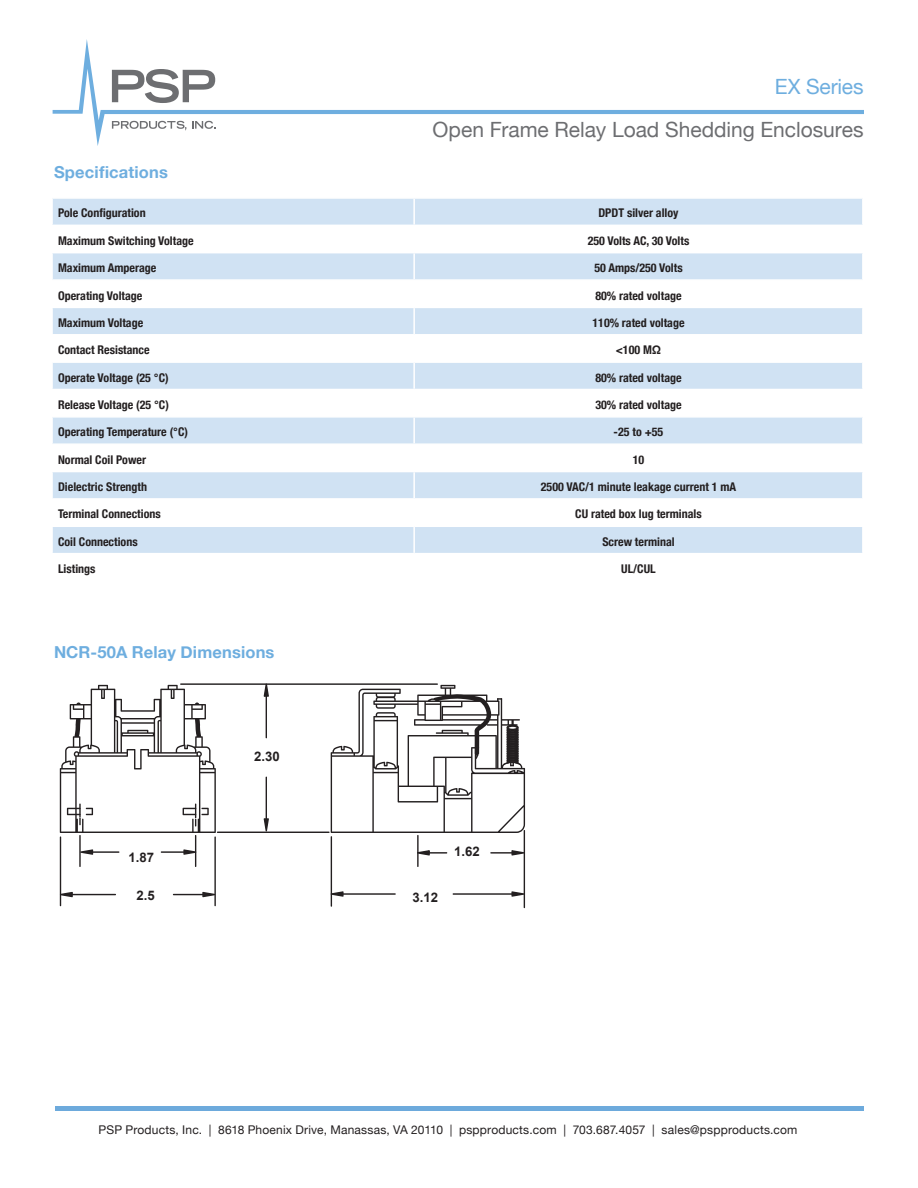
<style>
.page{position:relative;width:918px;height:1188px;background:#fff}
.page>*{position:absolute;margin:0;border:0;box-sizing:border-box;transform-origin:0 0}
.t1{font:21px "Helvetica Neue";color:#6d6e71}
.t2{font:21px "Helvetica Neue";letter-spacing:-.005em;color:#6eaedf}
.t3{font:700 16.5px "Helvetica Neue";letter-spacing:.01em;color:#6eaedf}
.t4{font:700 13.2px "Arial";color:#231f20}
.t5{font:700 condensed 12px "Helvetica Neue";color:#231f20}
.t6{font:12px "Helvetica Neue";letter-spacing:.015em;color:#231f20}
</style>
<div class="page">
<svg style="left:53px;top:39px;width:811px;height:107px"></svg>
<svg style="left:112px;top:121px;width:74px;height:9px"></svg>
<svg style="left:192px;top:121px;width:23px;height:8px"></svg>
<svg style="left:112px;top:69px;width:103px;height:34px"></svg>
<hr style="left:55px;top:1107px;width:809px;height:4px;background:#6daadc">
<div style="left:53px;top:199px;width:809px;height:26px;background:#d0e2f3"></div>
<svg style="left:53px;top:253px;width:809px;height:300px;fill:#d0e2f3"></svg>
<hr style="left:413px;top:199px;width:2px;height:26px;background:#fff">
<hr style="left:413px;top:253px;width:2px;height:26px;background:#fff">
<hr style="left:51px;top:279px;width:363px;height:2px;background:#fff">
<hr style="left:414px;top:279px;width:450px;height:2px;background:#fff">
<hr style="left:413px;top:281px;width:2px;height:26px;background:#fff">
<hr style="left:51px;top:307px;width:363px;height:1px;background:#fff">
<hr style="left:414px;top:307px;width:450px;height:1px;background:#fff">
<hr style="left:413px;top:308px;width:2px;height:26px;background:#fff">
<hr style="left:51px;top:334px;width:363px;height:2px;background:#fff">
<hr style="left:414px;top:334px;width:450px;height:2px;background:#fff">
<hr style="left:413px;top:336px;width:2px;height:25px;background:#fff">
<hr style="left:51px;top:361px;width:363px;height:2px;background:#fff">
<hr style="left:414px;top:361px;width:450px;height:2px;background:#fff">
<hr style="left:413px;top:363px;width:2px;height:26px;background:#fff">
<hr style="left:51px;top:389px;width:363px;height:1px;background:#fff">
<hr style="left:414px;top:389px;width:450px;height:1px;background:#fff">
<hr style="left:413px;top:390px;width:2px;height:26px;background:#fff">
<hr style="left:51px;top:416px;width:363px;height:2px;background:#fff">
<hr style="left:414px;top:416px;width:450px;height:2px;background:#fff">
<hr style="left:413px;top:418px;width:2px;height:25px;background:#fff">
<hr style="left:51px;top:443px;width:363px;height:2px;background:#fff">
<hr style="left:414px;top:443px;width:450px;height:2px;background:#fff">
<hr style="left:413px;top:445px;width:2px;height:26px;background:#fff">
<hr style="left:51px;top:471px;width:363px;height:1px;background:#fff">
<hr style="left:414px;top:471px;width:450px;height:1px;background:#fff">
<hr style="left:413px;top:472px;width:2px;height:26px;background:#fff">
<hr style="left:51px;top:498px;width:363px;height:2px;background:#fff">
<hr style="left:414px;top:498px;width:450px;height:2px;background:#fff">
<hr style="left:413px;top:500px;width:2px;height:26px;background:#fff">
<hr style="left:51px;top:526px;width:363px;height:1px;background:#fff">
<hr style="left:414px;top:526px;width:450px;height:1px;background:#fff">
<hr style="left:413px;top:527px;width:2px;height:26px;background:#fff">
<hr style="left:79px;top:835px;width:2px;height:32px;background:#231f20">
<hr style="left:195px;top:835px;width:1px;height:32px;background:#231f20">
<hr style="left:85px;top:851px;width:34px;height:2px;background:#231f20">
<hr style="left:161px;top:851px;width:31px;height:2px;background:#231f20">
<hr style="left:60px;top:836px;width:1px;height:70px;background:#231f20">
<hr style="left:214px;top:836px;width:2px;height:70px;background:#231f20">
<hr style="left:67px;top:894px;width:49px;height:1px;background:#231f20">
<hr style="left:173px;top:894px;width:35px;height:1px;background:#231f20">
<hr style="left:338px;top:893px;width:58px;height:2px;background:#231f20">
<hr style="left:453px;top:893px;width:65px;height:2px;background:#231f20">
<hr style="left:490px;top:852px;width:28px;height:2px;background:#231f20">
<hr style="left:425px;top:852px;width:22px;height:2px;background:#231f20">
<hr style="left:266px;top:777px;width:1px;height:48px;background:#231f20">
<hr style="left:266px;top:692px;width:1px;height:46px;background:#231f20">
<svg style="left:60px;top:685px;width:156px;height:148px"></svg>
<svg style="left:80px;top:849px;width:13px;height:6px"></svg>
<svg style="left:183px;top:849px;width:12px;height:6px"></svg>
<svg style="left:61px;top:892px;width:12px;height:5px"></svg>
<svg style="left:202px;top:892px;width:13px;height:5px"></svg>
<svg style="left:332px;top:891px;width:12px;height:6px"></svg>
<svg style="left:511px;top:891px;width:13px;height:6px"></svg>
<svg style="left:511px;top:850px;width:13px;height:6px"></svg>
<svg style="left:419px;top:850px;width:11px;height:6px"></svg>
<svg style="left:264px;top:818px;width:5px;height:13px"></svg>
<svg style="left:264px;top:685px;width:5px;height:12px"></svg>
<hr style="left:180px;top:683px;width:258px;height:2px;background:#231f20">
<svg style="left:331px;top:685px;width:194px;height:148px"></svg>
<hr style="left:331px;top:836px;width:1px;height:71px;background:#231f20">
<hr style="left:524px;top:830px;width:1px;height:78px;background:#231f20">
<hr style="left:417px;top:835px;width:2px;height:32px;background:#231f20">
<hr style="left:217px;top:832px;width:113px;height:1px;background:#231f20">
<h2 class="t3" style="left:54px;top:159px;width:115px">Specifications</h2>
<h1 class="t2" style="left:775px;top:71px;width:90px">EX Series</h1>
<h1 class="t1" style="left:433px;top:114px;width:433px">Open Frame Relay Load Shedding Enclosures</h1>
<p class="t5" style="left:58px;top:203px;width:89px">Pole Configuration</p>
<p class="t5" style="left:598px;top:203px;width:82px">DPDT silver alloy</p>
<p class="t5" style="left:58px;top:231px;width:137px">Maximum Switching Voltage</p>
<p class="t5" style="left:588px;top:231px;width:103px">250 Volts AC, 30 Volts</p>
<p class="t5" style="left:58px;top:258px;width:100px">Maximum Amperage</p>
<p class="t5" style="left:594px;top:258px;width:90px">50 Amps/250 Volts</p>
<p class="t5" style="left:58px;top:285px;width:86px">Operating Voltage</p>
<p class="t5" style="left:595px;top:285px;width:88px">80% rated voltage</p>
<p class="t5" style="left:58px;top:313px;width:87px">Maximum Voltage</p>
<p class="t5" style="left:592px;top:313px;width:94px">110% rated voltage</p>
<p class="t5" style="left:58px;top:340px;width:93px">Contact Resistance</p>
<p class="t5" style="left:616px;top:340px;width:47px">&lt;100 MΩ</p>
<p class="t5" style="left:58px;top:367px;width:112px">Operate Voltage (25 °C)</p>
<p class="t5" style="left:595px;top:367px;width:88px">80% rated voltage</p>
<p class="t5" style="left:58px;top:395px;width:112px">Release Voltage (25 °C)</p>
<p class="t5" style="left:595px;top:395px;width:88px">30% rated voltage</p>
<p class="t5" style="left:58px;top:422px;width:132px">Operating Temperature (°C)</p>
<p class="t5" style="left:614px;top:422px;width:51px">-25 to +55</p>
<p class="t5" style="left:58px;top:449px;width:90px">Normal Coil Power</p>
<p class="t5" style="left:633px;top:449px;width:13px">10</p>
<p class="t5" style="left:58px;top:477px;width:91px">Dielectric Strength</p>
<p class="t5" style="left:541px;top:477px;width:197px">2500 VAC/1 minute leakage current 1 mA</p>
<p class="t5" style="left:58px;top:504px;width:104px">Terminal Connections</p>
<p class="t5" style="left:575px;top:504px;width:128px">CU rated box lug terminals</p>
<p class="t5" style="left:58px;top:532px;width:81px">Coil Connections</p>
<p class="t5" style="left:602px;top:532px;width:74px">Screw terminal</p>
<p class="t5" style="left:58px;top:559px;width:39px">Listings</p>
<p class="t5" style="left:621px;top:559px;width:36px">UL/CUL</p>
<h2 class="t3" style="left:54px;top:639px;width:222px">NCR-50A Relay Dimensions</h2>
<p class="t4" style="left:254px;top:748px;width:27px">2.30</p>
<p class="t4" style="left:128px;top:849px;width:27px">1.87</p>
<p class="t4" style="left:136px;top:886px;width:20px">2.5</p>
<p class="t4" style="left:412px;top:888px;width:27px">3.12</p>
<p class="t4" style="left:454px;top:843px;width:27px">1.62</p>
<p class="t6" style="left:99px;top:1121px;width:700px">PSP Products, Inc. | 8618 Phoenix Drive, Manassas, VA 20110 | pspproducts.com | 703.687.4057 | sales@pspproducts.com</p>
</div>
